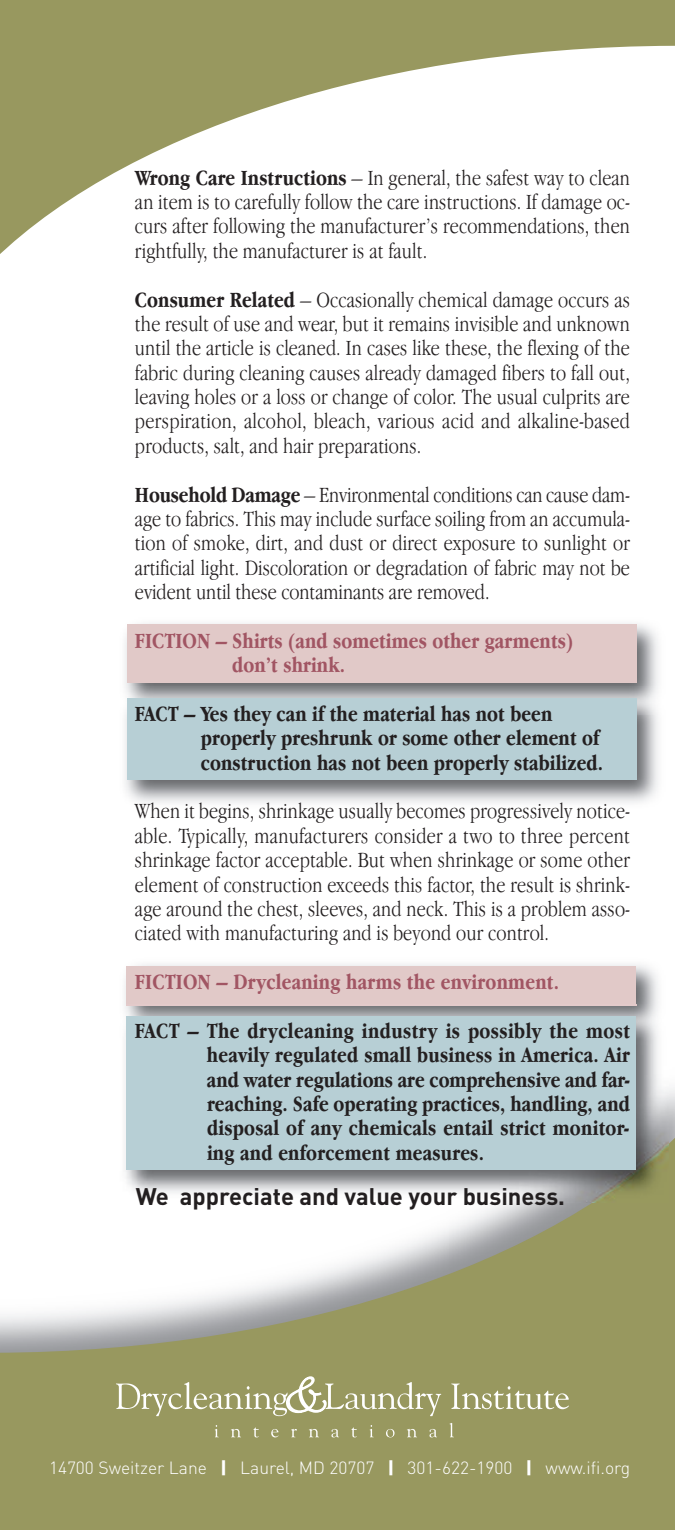
<style>
.page{position:relative;width:675px;height:1530px;background:#fff}
.page>*{position:absolute;margin:0;border:0;box-sizing:border-box;transform-origin:0 0}
.t1{font:700 23.75px "DIN";color:#231f20}
.t2{font:300 condensed 22.5px/24.2px "Garamond IT Cby BT";letter-spacing:.005em;color:#231f20;text-align:justify}
.t3{font:700 condensed 22.5px/24.2px "Garamond IT Cby BT";letter-spacing:.005em;color:#231f20}
.t4{font:700 condensed 22.5px/24.2px "Garamond IT Cby BT";letter-spacing:.005em;color:#a15563}
.t5{font:300 17.5px "DIN";color:#fff}
.s1{font-weight:700}
.s2{font-weight:900}
</style>
<div class="page">
<svg style="left:0;top:1113px;width:675px;height:417px;fill:#98985f"></svg>
<svg style="left:451px;top:1384px;width:118px;height:25px;background:#aeae81"></svg>
<svg style="left:215px;top:1425px;width:4px;height:12px"></svg>
<svg style="left:231px;top:1429px;width:10px;height:8px"></svg>
<svg style="left:253px;top:1427px;width:6px;height:10px"></svg>
<svg style="left:271px;top:1429px;width:8px;height:8px"></svg>
<svg style="left:291px;top:1429px;width:6px;height:8px"></svg>
<svg style="left:309px;top:1429px;width:10px;height:8px"></svg>
<svg style="left:331px;top:1429px;width:8px;height:8px"></svg>
<svg style="left:351px;top:1427px;width:6px;height:10px"></svg>
<svg style="left:370px;top:1425px;width:4px;height:12px"></svg>
<svg style="left:386px;top:1429px;width:9px;height:8px"></svg>
<svg style="left:407px;top:1429px;width:10px;height:8px"></svg>
<svg style="left:429px;top:1429px;width:8px;height:8px"></svg>
<svg style="left:449px;top:1423px;width:5px;height:14px"></svg>
<svg style="left:116px;top:1375px;width:325px;height:41px;background:#a8a877"></svg>
<svg style="left:0;top:0;width:675px;height:254px"></svg>
<img style="left:116px;top:964px;width:552px;height:238px">
<div style="left:126px;top:966px;width:510px;height:39px;background:#e1c9c8"></div>
<img style="left:126px;top:1005px;width:510px;height:1px">
<div style="left:126px;top:1016px;width:510px;height:154px;background:#b7cfd5"></div>
<img style="left:125px;top:623px;width:533px;height:180px">
<div style="left:127px;top:624px;width:509px;height:58px;background:#e1c9c8"></div>
<div style="left:127px;top:698px;width:509px;height:82px;background:#b7cfd5"></div>
<p class="t2" style="left:135px;top:167px;width:497px"><span class="s1">Wrong Care Instructions</span> – In general, the safest way to clean an item is to carefully follow the care instructions. If damage oc&shy;curs after following the manufacturer’s recommendations, then rightfully, the manufacturer is at fault.</p>
<p class="t2" style="left:135px;top:289px;width:497px"><span class="s1">Consumer Related</span> – Occasionally chemical damage occurs as the result of use and wear, but it remains invisible and unknown until the article is cleaned. In cases like these, the flexing of the fabric during cleaning causes already damaged fibers to fall out, leaving holes or a loss or change of color. The usual culprits are perspiration, alcohol, bleach, various acid and alkaline-based products, salt, and hair preparations.</p>
<p class="t2" style="left:135px;top:484px;width:497px"><span class="s1">Household Damage</span> – Environmental conditions can cause dam&shy;age to fabrics. This may include surface soiling from an accumula&shy;tion of smoke, dirt, and dust or direct exposure to sunlight or artificial light. Discoloration or degradation of fabric may not be evident until these contaminants are removed.</p>
<p class="t4" style="left:232px;top:630px;width:342px;text-indent:-97px">FICTION – Shirts (and sometimes other garments) don’t shrink.</p>
<p class="t3" style="left:201px;top:703px;width:404px;text-indent:-66px">FACT – Yes they can if the material has not been properly preshrunk or some other element of construction has not been properly stabilized.</p>
<p class="t2" style="left:135px;top:801px;width:497px">When it begins, shrinkage usually becomes progressively notice&shy;able. Typically, manufacturers consider a two to three percent shrinkage factor acceptable. But when shrinkage or some other element of construction exceeds this factor, the result is shrink&shy;age around the chest, sleeves, and neck. This is a problem asso&shy;ciated with manufacturing and is beyond our control.</p>
<p class="t4" style="left:135px;top:972px;width:426px">FICTION – Drycleaning harms the environment.</p>
<p class="t3" style="left:207px;top:1020px;width:425px;text-align:justify;text-indent:-72px">FACT – The drycleaning industry is possibly the most heavily regulated small business in America. Air and water regulations are comprehensive and far&shy;reaching. Safe operating practices, handling, and disposal of any chemicals entail strict monitor&shy;ing and enforcement measures.</p>
<p class="t1" style="left:136px;top:1183px;width:431px">We appreciate and value your business.</p>
<p class="t5" style="left:49px;top:1457px;width:583px">14700 Sweitzer Lane <span class="s2">|</span> Laurel, MD 20707 <span class="s2">|</span> 301-622-1900 <span class="s2">|</span> www.ifi.org</p>
</div>
